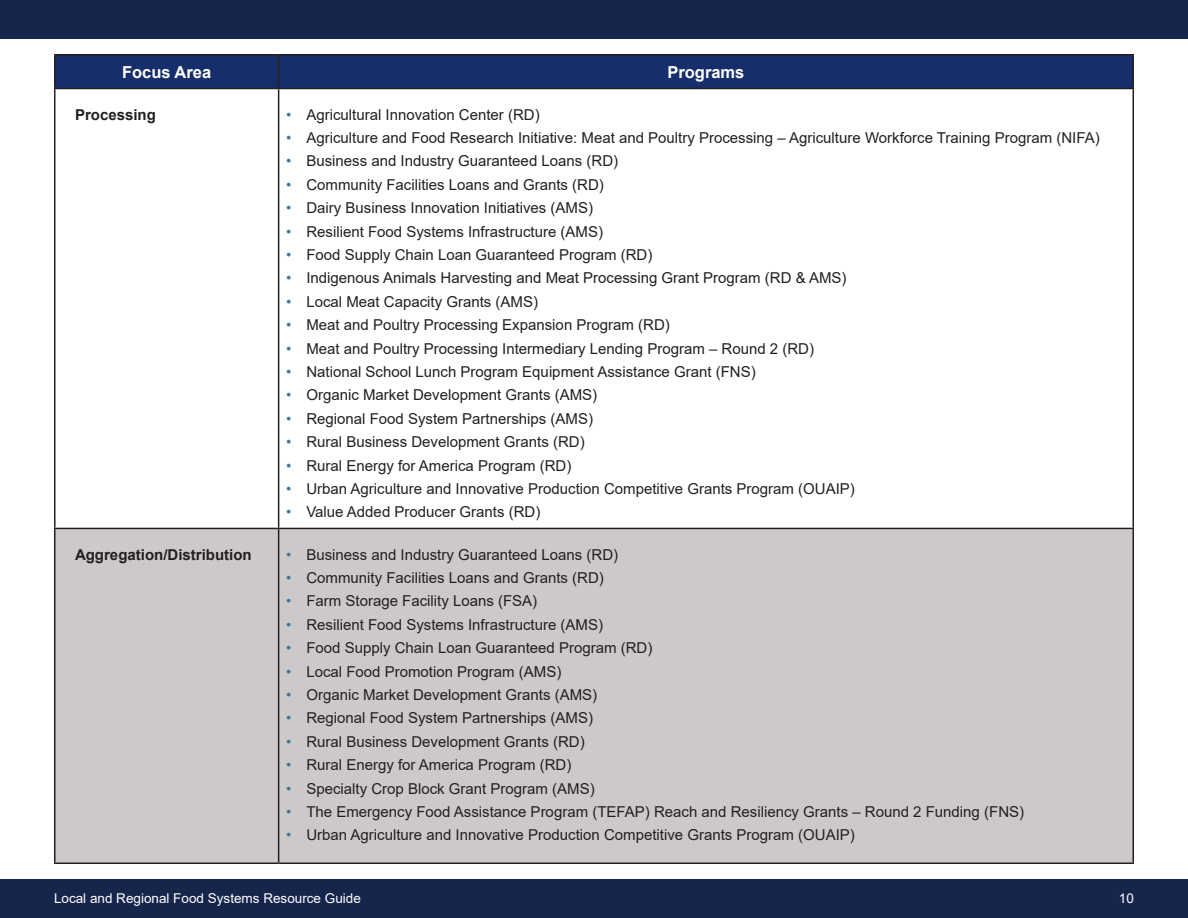
<style>
.page{position:relative;width:1188px;height:918px;background:#fff}
.page>*{position:absolute;margin:0;border:0;box-sizing:border-box;transform-origin:0 0}
.Table_Header_Row{font:700 16.5px "Arial";color:#fff}
.t1{font:15px "Arial";color:#231f20}
.Table_content{font:700 15px "Arial";color:#231f20}
.t2{font:13.5px "Arial";color:#fff}
.s1{color:#3976a1}
</style>
<div class="page">
<div style="left:0;top:879px;width:1188px;height:39px;background:#16254c"></div>
<div style="left:0;top:0;width:1188px;height:39px;background:#16254c"></div>
<div style="left:56px;top:56px;width:1076px;height:32px;background:#162e6b"></div>
<div style="left:56px;top:529px;width:1076px;height:333px;background:#cdc9c8"></div>
<hr style="left:54px;top:54px;width:225px;height:2px;background:#231f20">
<hr style="left:54px;top:56px;width:2px;height:32px;background:#231f20">
<hr style="left:279px;top:54px;width:855px;height:2px;background:#231f20">
<hr style="left:278px;top:56px;width:1px;height:32px;background:#231f20">
<hr style="left:1132px;top:56px;width:2px;height:32px;background:#231f20">
<hr style="left:54px;top:88px;width:225px;height:1px;background:#231f20">
<hr style="left:54px;top:89px;width:2px;height:439px;background:#231f20">
<hr style="left:279px;top:88px;width:855px;height:1px;background:#231f20">
<hr style="left:278px;top:89px;width:1px;height:439px;background:#231f20">
<hr style="left:1132px;top:89px;width:2px;height:439px;background:#231f20">
<hr style="left:54px;top:528px;width:225px;height:1px;background:#231f20">
<hr style="left:54px;top:529px;width:2px;height:333px;background:#231f20">
<hr style="left:54px;top:862px;width:225px;height:2px;background:#231f20">
<hr style="left:279px;top:528px;width:855px;height:1px;background:#231f20">
<hr style="left:278px;top:529px;width:1px;height:333px;background:#231f20">
<hr style="left:1132px;top:529px;width:2px;height:333px;background:#231f20">
<hr style="left:279px;top:862px;width:855px;height:2px;background:#231f20">
<p class="Table_Header_Row" style="left:122px;top:60px;width:91px">Focus Area</p>
<p class="Table_Header_Row" style="left:667px;top:60px;width:79px">Programs</p>
<p class="Table_content" style="left:75px;top:104px;width:82px">Processing</p>
<p class="t1" style="left:286px;top:104px;width:255px"><span class="s1">•</span> Agricultural Innovation Center (RD)</p>
<p class="t1" style="left:286px;top:127px;width:815px"><span class="s1">•</span> Agriculture and Food Research Initiative: Meat and Poultry Processing – Agriculture Workforce Training Program (NIFA)</p>
<p class="t1" style="left:286px;top:151px;width:334px"><span class="s1">•</span> Business and Industry Guaranteed Loans (RD)</p>
<p class="t1" style="left:286px;top:174px;width:319px"><span class="s1">•</span> Community Facilities Loans and Grants (RD)</p>
<p class="t1" style="left:286px;top:198px;width:309px"><span class="s1">•</span> Dairy Business Innovation Initiatives (AMS)</p>
<p class="t1" style="left:286px;top:221px;width:318px"><span class="s1">•</span> Resilient Food Systems Infrastructure (AMS)</p>
<p class="t1" style="left:286px;top:244px;width:368px"><span class="s1">•</span> Food Supply Chain Loan Guaranteed Program (RD)</p>
<p class="t1" style="left:286px;top:268px;width:562px"><span class="s1">•</span> Indigenous Animals Harvesting and Meat Processing Grant Program (RD &amp; AMS)</p>
<p class="t1" style="left:286px;top:291px;width:253px"><span class="s1">•</span> Local Meat Capacity Grants (AMS)</p>
<p class="t1" style="left:286px;top:315px;width:385px"><span class="s1">•</span> Meat and Poultry Processing Expansion Program (RD)</p>
<p class="t1" style="left:286px;top:338px;width:529px"><span class="s1">•</span> Meat and Poultry Processing Intermediary Lending Program – Round 2 (RD)</p>
<p class="t1" style="left:286px;top:361px;width:471px"><span class="s1">•</span> National School Lunch Program Equipment Assistance Grant (FNS)</p>
<p class="t1" style="left:286px;top:385px;width:313px"><span class="s1">•</span> Organic Market Development Grants (AMS)</p>
<p class="t1" style="left:286px;top:408px;width:309px"><span class="s1">•</span> Regional Food System Partnerships (AMS)</p>
<p class="t1" style="left:286px;top:432px;width:300px"><span class="s1">•</span> Rural Business Development Grants (RD)</p>
<p class="t1" style="left:286px;top:455px;width:287px"><span class="s1">•</span> Rural Energy for America Program (RD)</p>
<p class="t1" style="left:286px;top:478px;width:570px"><span class="s1">•</span> Urban Agriculture and Innovative Production Competitive Grants Program (OUAIP)</p>
<p class="t1" style="left:286px;top:502px;width:256px"><span class="s1">•</span> Value Added Producer Grants (RD)</p>
<p class="Table_content" style="left:75px;top:544px;width:178px">Aggregation/Distribution</p>
<p class="t1" style="left:286px;top:544px;width:334px"><span class="s1">•</span> Business and Industry Guaranteed Loans (RD)</p>
<p class="t1" style="left:286px;top:567px;width:319px"><span class="s1">•</span> Community Facilities Loans and Grants (RD)</p>
<p class="t1" style="left:286px;top:591px;width:253px"><span class="s1">•</span> Farm Storage Facility Loans (FSA)</p>
<p class="t1" style="left:286px;top:614px;width:318px"><span class="s1">•</span> Resilient Food Systems Infrastructure (AMS)</p>
<p class="t1" style="left:286px;top:638px;width:368px"><span class="s1">•</span> Food Supply Chain Loan Guaranteed Program (RD)</p>
<p class="t1" style="left:286px;top:661px;width:277px"><span class="s1">•</span> Local Food Promotion Program (AMS)</p>
<p class="t1" style="left:286px;top:684px;width:313px"><span class="s1">•</span> Organic Market Development Grants (AMS)</p>
<p class="t1" style="left:286px;top:708px;width:309px"><span class="s1">•</span> Regional Food System Partnerships (AMS)</p>
<p class="t1" style="left:286px;top:731px;width:300px"><span class="s1">•</span> Rural Business Development Grants (RD)</p>
<p class="t1" style="left:286px;top:755px;width:287px"><span class="s1">•</span> Rural Energy for America Program (RD)</p>
<p class="t1" style="left:286px;top:778px;width:310px"><span class="s1">•</span> Specialty Crop Block Grant Program (AMS)</p>
<p class="t1" style="left:286px;top:801px;width:740px"><span class="s1">•</span> The Emergency Food Assistance Program (TEFAP) Reach and Resiliency Grants – Round 2 Funding (FNS)</p>
<p class="t1" style="left:286px;top:825px;width:570px"><span class="s1">•</span> Urban Agriculture and Innovative Production Competitive Grants Program (OUAIP)</p>
<p class="t2" style="left:54px;top:889px;width:308px">Local and Regional Food Systems Resource Guide</p>
<p class="t2" style="left:1119px;top:889px;width:17px">10</p>
</div>
